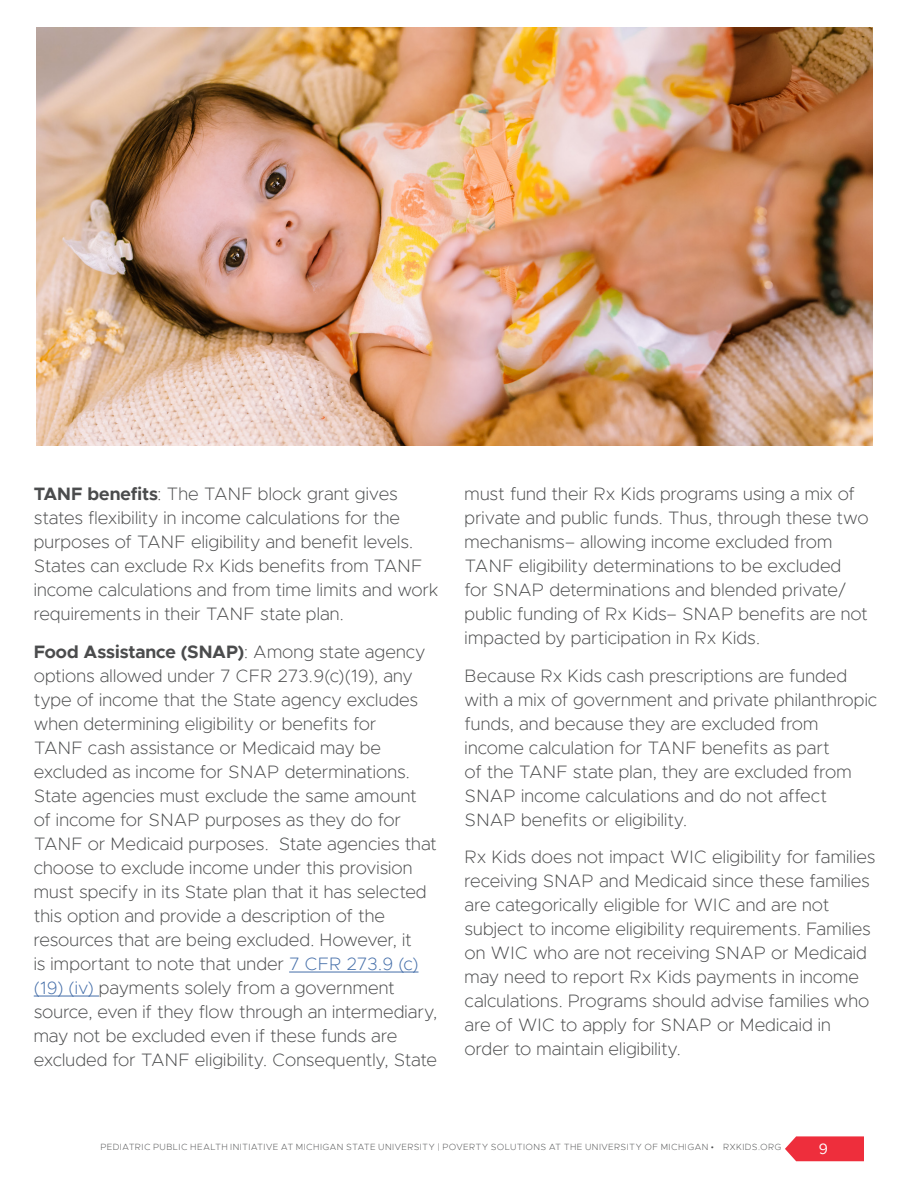
<style>
.page{position:relative;width:918px;height:1188px;background:#fff}
.page>*{position:absolute;margin:0;border:0;box-sizing:border-box;transform-origin:0 0}
.Body_Text{font:200 18px/24px "Metropolis";letter-spacing:.005em;color:#4b4c4d}
.t1{font:15px "Metropolis";color:#fff}
.t2{font:200 9px "Metropolis";letter-spacing:.03em;color:#4b4c4d}
.s1{font-weight:700}
.s2{color:#436da8}
</style>
<div class="page">
<svg style="left:785px;top:1136px;width:79px;height:25px"></svg>
<hr style="left:289px;top:972px;width:130px;height:1px;background:#436da8">
<hr style="left:34px;top:996px;width:65px;height:1px;background:#436da8">
<img style="left:36px;top:28px;width:837px;height:418px">
<p class="Body_Text" style="left:34px;top:482px;width:406px"><span class="s1">TANF benefits</span>: The TANF block grant gives states flexibility in income calculations for the purposes of TANF eligibility and benefit levels.<br>States can exclude Rx Kids benefits from TANF income calculations and from time limits and work requirements in their TANF state plan.</p>
<p class="Body_Text" style="left:34px;top:640px;width:405px"><span class="s1">Food Assistance (SNAP)</span>: Among state agency options allowed under 7 CFR 273.9(c)(19), any type of income that the State agency excludes when determining eligibility or benefits for<br>TANF cash assistance or Medicaid may be excluded as income for SNAP determinations.<br>State agencies must exclude the same amount of income for SNAP purposes as they do for TANF or Medicaid purposes. State agencies that choose to exclude income under this provision must specify in its State plan that it has selected this option and provide a description of the resources that are being excluded. However, it<br>is important to note that under <span class="s2">7 CFR 273.9 (c) (19) (iv)</span> payments solely from a government source, even if they flow through an intermediary, may not be excluded even if these funds are excluded for TANF eligibility. Consequently, State</p>
<p class="Body_Text" style="left:465px;top:482px;width:406px">must fund their Rx Kids programs using a mix of private and public funds. Thus, through these two mechanisms– allowing income excluded from TANF eligibility determinations to be excluded for SNAP determinations and blended private/ public funding of Rx Kids– SNAP benefits are not impacted by participation in Rx Kids.</p>
<p class="Body_Text" style="left:465px;top:664px;width:414px">Because Rx Kids cash prescriptions are funded with a mix of government and private philanthropic funds, and because they are excluded from income calculation for TANF benefits as part<br>of the TANF state plan, they are excluded from SNAP income calculations and do not affect SNAP benefits or eligibility.</p>
<p class="Body_Text" style="left:465px;top:845px;width:412px">Rx Kids does not impact WIC eligibility for families receiving SNAP and Medicaid since these families are categorically eligible for WIC and are not subject to income eligibility requirements. Families on WIC who are not receiving SNAP or Medicaid may need to report Rx Kids payments in income calculations. Programs should advise families who are of WIC to apply for SNAP or Medicaid in order to maintain eligibility.</p>
<p class="t2" style="left:100px;top:1142px;width:683px">PEDIATRIC PUBLIC HEALTH INITIATIVE AT MICHIGAN STATE UNIVERSITY | POVERTY SOLUTIONS AT THE UNIVERSITY OF MICHIGAN • RXKIDS.ORG</p>
<p class="t1" style="left:819px;top:1140px;width:11px">9</p>
</div>
